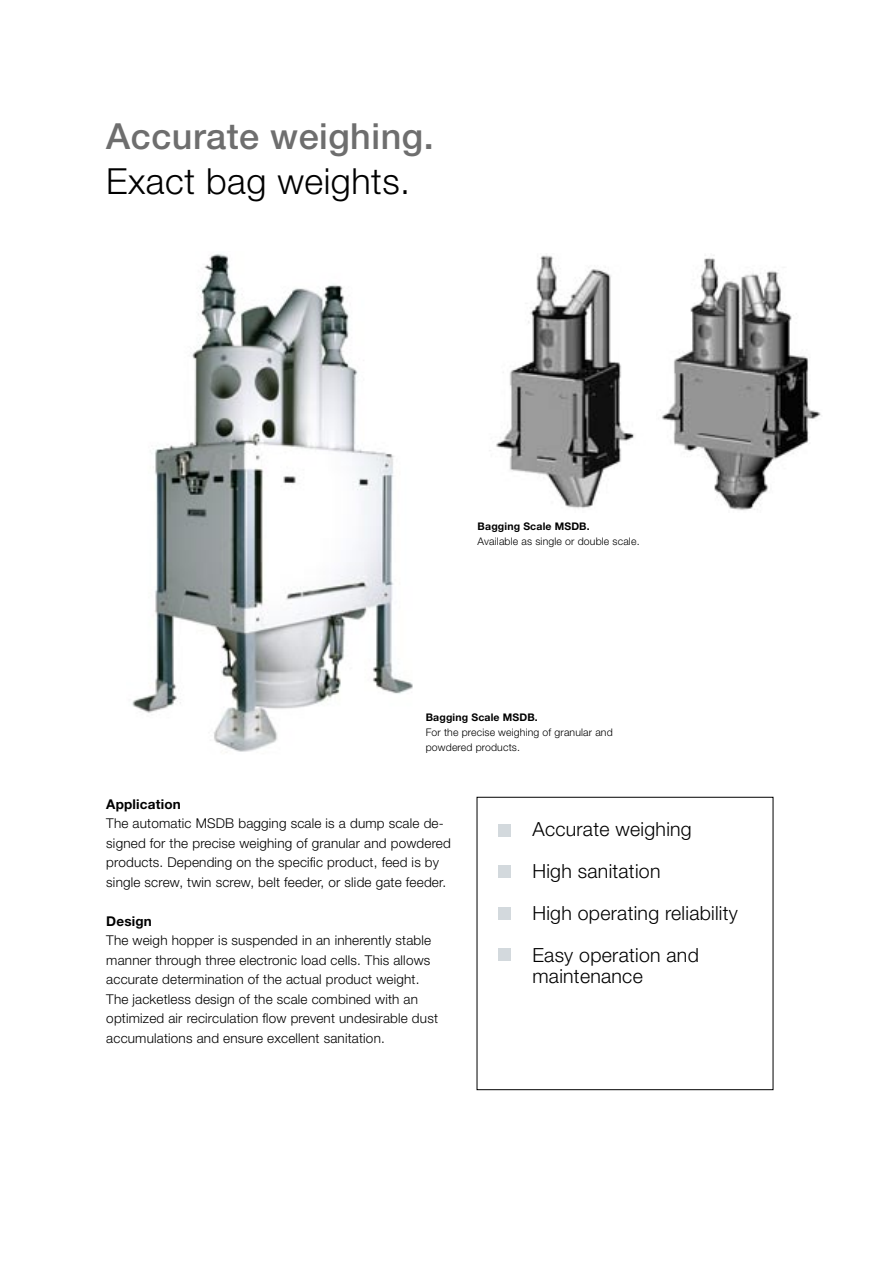
<style>
.page{position:relative;width:893px;height:1263px;background:#fff}
.page>*{position:absolute;margin:0;border:0;box-sizing:border-box;transform-origin:0 0}
.t1{font:500 36px "Helvetica Neue LT";letter-spacing:.015em;color:#6e6e6e}
.t2{font:300 36px "Helvetica Neue LT";letter-spacing:.015em;color:#000}
.t3{font:300 19.5px/42px "Helvetica Neue LT";letter-spacing:.015em;color:#000}
.t4{font:300 13.5px/19.5px "Helvetica Neue LT";letter-spacing:.015em;color:#000}
.t5{font:700 13.5px "Helvetica Neue LT";letter-spacing:.015em;color:#000}
.t6{font:300 10.5px/15px "Helvetica Neue LT";letter-spacing:.015em;color:#000}
.t7{font:700 10.5px "Helvetica Neue LT";letter-spacing:.015em;color:#000}
</style>
<div class="page">
<div style="left:477px;top:797px;width:296px;height:293px;border:1px solid #000"></div>
<img style="left:132px;top:254px;width:281px;height:499px">
<hr style="left:892px;top:257px;width:1px;height:864px;background:#d3d9dd">
<img style="left:496px;top:255px;width:138px;height:254px">
<img style="left:661px;top:255px;width:160px;height:256px">
<div style="left:498px;top:824px;width:13px;height:13px;background:#d3d9dd"></div>
<div style="left:498px;top:865px;width:13px;height:13px;background:#d3d9dd"></div>
<div style="left:498px;top:907px;width:13px;height:12px;background:#d3d9dd"></div>
<div style="left:499px;top:948px;width:12px;height:13px;background:#d3d9dd"></div>
<h1 class="t1" style="left:106px;top:114px;width:329px">Accurate weighing.</h1>
<h1 class="t2" style="left:106px;top:159px;width:305px">Exact bag weights.</h1>
<p class="t7" style="left:478px;top:520px;width:114px">Bagging Scale MSDB.</p>
<p class="t6" style="left:478px;top:534px;width:163px">Available as single or double scale.</p>
<p class="t7" style="left:426px;top:710px;width:114px">Bagging Scale MSDB.</p>
<p class="t6" style="left:426px;top:724px;width:189px">For the precise weighing of granular and powdered products.</p>
<p class="t5" style="left:106px;top:795px;width:76px">Application</p>
<p class="t4" style="left:106px;top:813px;width:346px">The automatic MSDB bagging scale is a dump scale de&shy;signed for the precise weighing of granular and powdered products. Depending on the specific product, feed is by single screw, twin screw, belt feeder, or slide gate feeder.</p>
<p class="t5" style="left:106px;top:912px;width:47px">Design</p>
<p class="t4" style="left:106px;top:930px;width:333px">The weigh hopper is suspended in an inherently stable manner through three electronic load cells. This allows accurate determination of the actual product weight.<br>The jacketless design of the scale combined with an optimized air recirculation flow prevent undesirable dust accumulations and ensure excellent sanitation.</p>
<h2 class="t3" style="left:532px;top:807px;width:207px">Accurate weighing<br>High sanitation<br>High operating reliability<br>Easy operation and</h2>
<h2 class="t3" style="left:532px;top:954px;width:112px">maintenance</h2>
</div>
